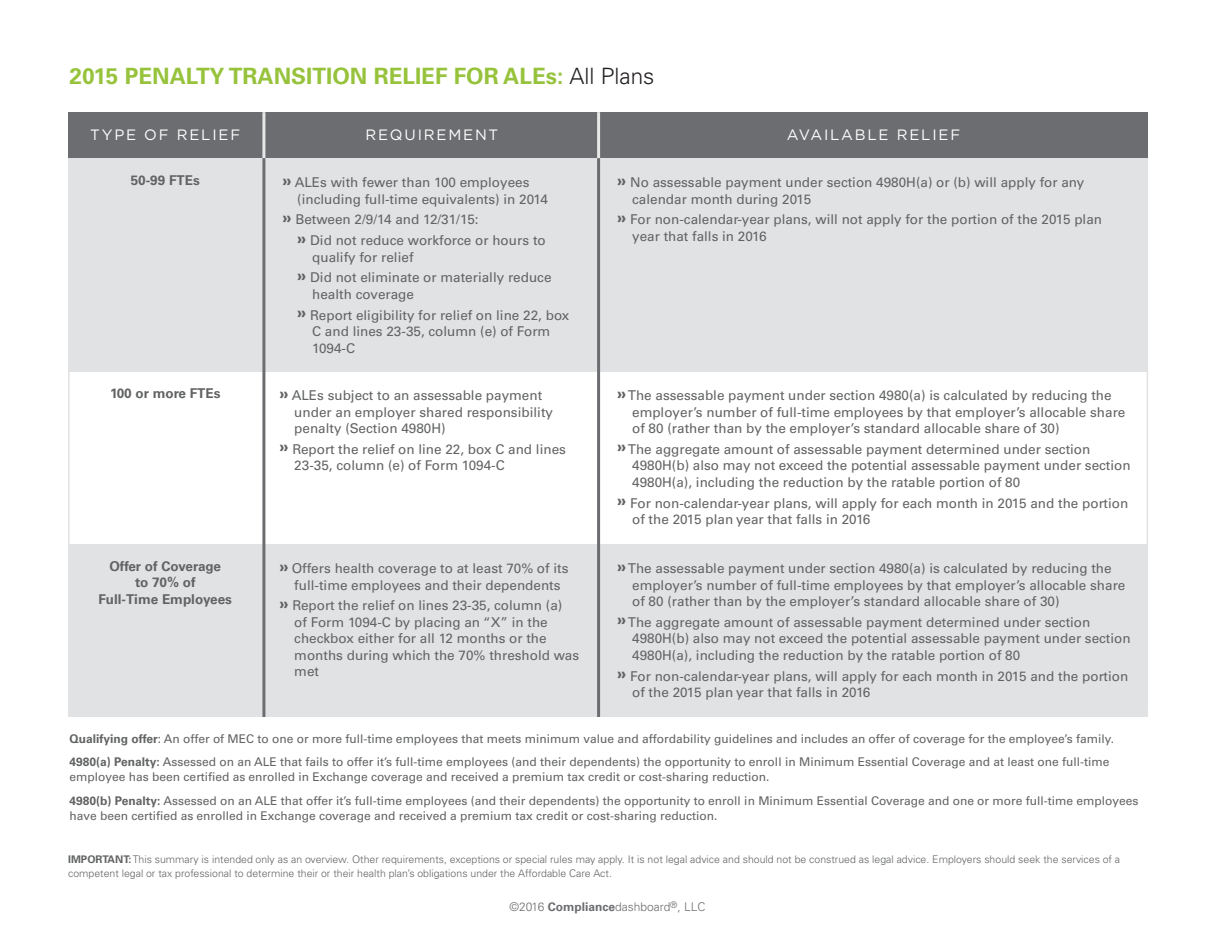
<style>
.page{position:relative;width:1215px;height:945px;background:#fff}
.page>*{position:absolute;margin:0;border:0;box-sizing:border-box;transform-origin:0 0}
.t1{font:700 22.5px "Univers LT Pro 65";color:#97c33c}
.t2{font:15px "Gotham";letter-spacing:.12em;color:#fff}
.t3{font:13.5px/16.5px "Univers LT Pro 55 Roman";color:#626363}
.t4{font:700 13.5px/16.5px "Univers LT Pro 65";color:#626363;text-align:center}
.t5{font:12px/23.5px "Univers LT Pro 55 Roman";color:#626363}
.t6{font:300 12px "Univers LT Pro 45";color:#6c6d70}
.t7{font:300 10.5px/13.5px "Univers LT Pro 45";color:#626363}
.s1{font-family:"Univers LT Pro 45";font-weight:300;color:#231f20}
.s2{font-family:"Univers LT Pro 65";font-weight:700;font-size:16.5px}
.s3{font-family:"Univers LT Pro 65";font-weight:700}
</style>
<div class="page">
<div style="left:68px;top:112px;width:1080px;height:46px;background:#6c6d70"></div>
<div style="left:68px;top:158px;width:1080px;height:213px;background:#e1e2e4"></div>
<div style="left:68px;top:544px;width:1080px;height:173px;background:#e1e2e4"></div>
<hr style="left:262px;top:112px;width:3px;height:57px;background:#e6e7e6">
<hr style="left:597px;top:112px;width:3px;height:57px;background:#e6e7e6">
<hr style="left:262px;top:158px;width:3px;height:559px;background:#6c6d70">
<hr style="left:597px;top:158px;width:3px;height:559px;background:#6c6d70">
<h1 class="t1" style="left:70px;top:62px;width:71px">2015 pena</h1>
<h1 class="t1" style="left:186px;top:62px;width:58px">lty transition</h1>
<h1 class="t1" style="left:374px;top:62px;width:282px">relief for ales: <span class="s1">All Plans</span></h1>
<p class="t2" style="left:90px;top:126px;width:149px">TYPE OF RELIEF</p>
<p class="t2" style="left:365px;top:126px;width:134px">REQUIREMENT</p>
<p class="t2" style="left:787px;top:126px;width:173px">AVAILABLE RELIEF</p>
<p class="t4" style="left:131px;top:172px;width:71px">50-99 FTEs</p>
<p class="t3" style="left:632px;top:174px;width:454px;text-indent:-15px"><span class="s2">»</span> No assessable payment under section 4980H(a) or (b) will apply for any calendar month during 2015</p>
<p class="t3" style="left:632px;top:211px;width:471px;text-indent:-15px"><span class="s2">»</span> For non-calendar-year plans, will not apply for the portion of the 2015 plan year that falls in 2016</p>
<p class="t3" style="left:297px;top:174px;width:252px;text-indent:-15px"><span class="s2">»</span> ALEs with fewer than 100 employees (including full-time equivalents) in 2014</p>
<p class="t3" style="left:297px;top:209px;width:250px;line-height:20.7px;text-indent:-15px"><span class="s2">»</span> Between 2/9/14 and 12/31/15:<br><span class="s2">»</span> Did not reduce workforce or hours to</p>
<p class="t3" style="left:297px;top:246px;width:256px;line-height:20.7px;text-indent:15px">qualify for relief<br><span class="s2">»</span> Did not eliminate or materially reduce</p>
<p class="t3" style="left:297px;top:284px;width:274px;line-height:20.7px;text-indent:15px">health coverage<br><span class="s2">»</span> Report eligibility for relief on line 22, box</p>
<p class="t3" style="left:312px;top:323px;width:240px">C and lines 23-35, column (e) of Form<br>1094-C</p>
<p class="t3" style="left:294px;top:387px;width:260px;text-indent:-15px"><span class="s2">»</span> ALEs subject to an assessable payment under an employer shared responsibility penalty (Section 4980H)</p>
<p class="t3" style="left:294px;top:441px;width:273px;text-indent:-15px"><span class="s2">»</span> Report the relief on line 22, box C and lines<br>23-35, column (e) of Form 1094-C</p>
<p class="t4" style="left:110px;top:385px;width:112px">100 or more FTEs</p>
<p class="t3" style="left:632px;top:387px;width:495px;text-indent:-15px"><span class="s2">»</span> The assessable payment under section 4980(a) is calculated by reducing the employer’s number of full-time employees by that employer’s allocable share of 80 (rather than by the employer’s standard allocable share of 30)</p>
<p class="t3" style="left:632px;top:441px;width:500px;text-indent:-15px"><span class="s2">»</span> The aggregate amount of assessable payment determined under section<br>4980H(b) also may not exceed the potential assessable payment under section<br>4980H(a), including the reduction by the ratable portion of 80</p>
<p class="t3" style="left:632px;top:495px;width:498px;text-indent:-15px"><span class="s2">»</span> For non-calendar-year plans, will apply for each month in 2015 and the portion of the 2015 plan year that falls in 2016</p>
<p class="t3" style="left:632px;top:560px;width:495px;text-indent:-15px"><span class="s2">»</span> The assessable payment under section 4980(a) is calculated by reducing the employer’s number of full-time employees by that employer’s allocable share of 80 (rather than by the employer’s standard allocable share of 30)</p>
<p class="t3" style="left:632px;top:614px;width:500px;text-indent:-15px"><span class="s2">»</span> The aggregate amount of assessable payment determined under section<br>4980H(b) also may not exceed the potential assessable payment under section<br>4980H(a), including the reduction by the ratable portion of 80</p>
<p class="t3" style="left:632px;top:668px;width:498px;text-indent:-15px"><span class="s2">»</span> For non-calendar-year plans, will apply for each month in 2015 and the portion of the 2015 plan year that falls in 2016</p>
<p class="t4" style="left:99px;top:558px;width:135px">Offer of Coverage<br>to 70% of<br>Full-Time Employees</p>
<p class="t3" style="left:279px;top:560px;width:291px;text-align:center"><span class="s2">»</span> Offers health coverage to at least 70% of its full-time employees and their dependents</p>
<p class="t3" style="left:294px;top:597px;width:286px;text-indent:-15px"><span class="s2">»</span> Report the relief on lines 23-35, column (a)<br>of Form 1094-C by placing an “X” in the checkbox either for all 12 months or the months during which the 70% threshold was met</p>
<p class="t5" style="left:70px;top:727px;width:1046px"><span class="s3">Qualifying offer</span>: An offer of MEC to one or more full-time employees that meets minimum value and affordability guidelines and includes an offer of coverage for the employee’s family.<br><span class="s3">4980(a) Penalty:</span> Assessed on an ALE that fails to offer it’s full-time employees (and their dependents) the opportunity to enroll in Minimum Essential Coverage and at least one full-time</p>
<p class="t5" style="left:70px;top:765px;width:1070px">employee has been certified as enrolled in Exchange coverage and received a premium tax credit or cost-sharing reduction.<br><span class="s3">4980(b) Penalty:</span> Assessed on an ALE that offer it’s full-time employees (and their dependents) the opportunity to enroll in Minimum Essential Coverage and one or more full-time employees</p>
<p class="t5" style="left:70px;top:804px;width:649px">have been certified as enrolled in Exchange coverage and received a premium tax credit or cost-sharing reduction.</p>
<p class="t7" style="left:68px;top:853px;width:1054px"><span class="s3">IMPORTANT:</span> This summary is intended only as an overview. Other requirements, exceptions or special rules may apply. It is not legal advice and should not be construed as legal advice. Employers should seek the services of a competent legal or tax professional to determine their or their health plan’s obligations under the Affordable Care Act.</p>
<p class="t6" style="left:510px;top:900px;width:197px">©2016 <span class="s3">Compliance</span>dashboard<sup>®</sup>, LLC</p>
</div>
